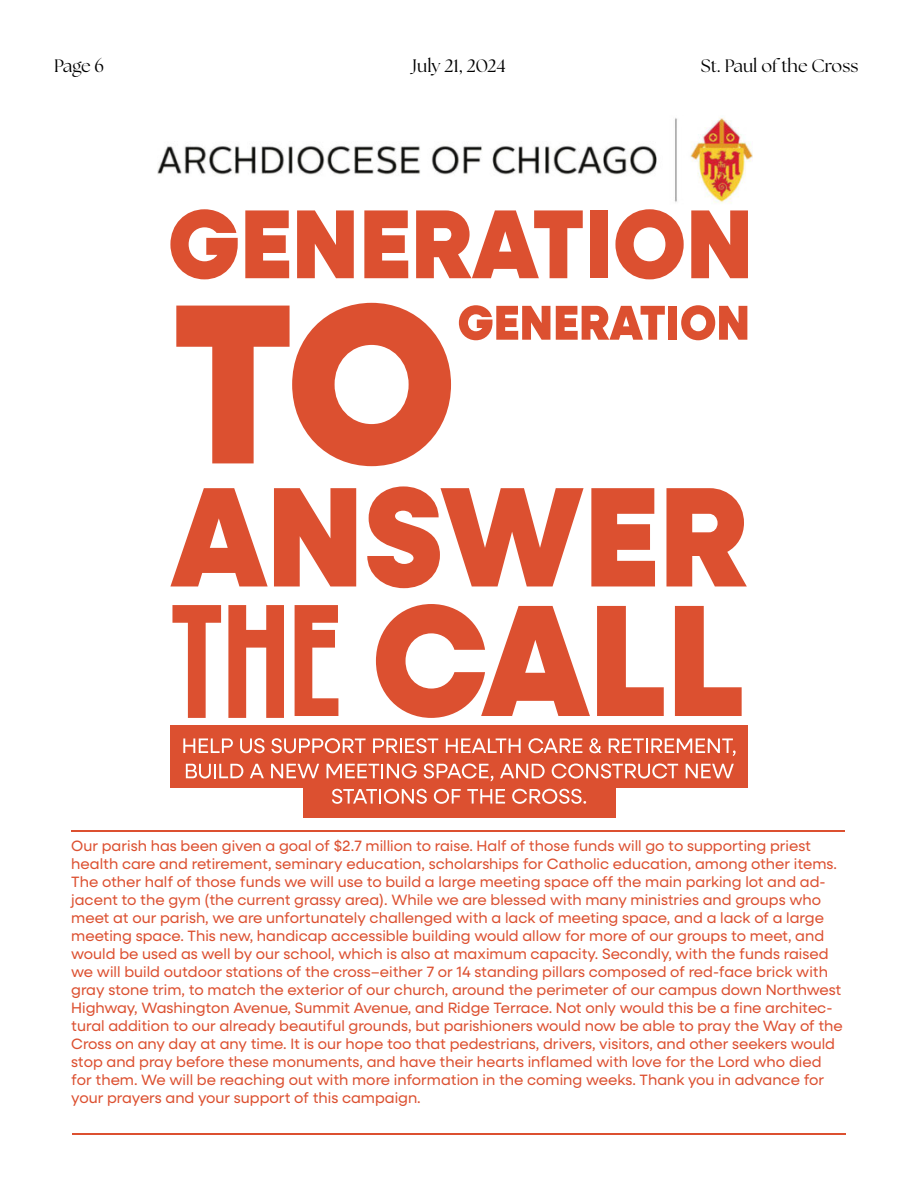
<style>
.page{position:relative;width:918px;height:1188px;background:#fff}
.page>*{position:absolute;margin:0;border:0;box-sizing:border-box;transform-origin:0 0}
.t1{font:18px "Jvdcyw The Seasons";color:#000}
.t2{font:18px "Srbjqg The Seasons";color:#000}
.t3{font:15px/18px "Neulis Sans";color:#dc5030}
</style>
<div class="page">
<svg style="left:170px;top:209px;width:68px;height:70px"></svg>
<svg style="left:245px;top:210px;width:44px;height:68px"></svg>
<svg style="left:297px;top:210px;width:57px;height:68px"></svg>
<svg style="left:364px;top:210px;width:44px;height:68px"></svg>
<svg style="left:416px;top:210px;width:167px;height:68px"></svg>
<div style="left:590px;top:210px;width:18px;height:68px;background:#dc5030"></div>
<svg style="left:615px;top:209px;width:69px;height:70px"></svg>
<svg style="left:691px;top:210px;width:57px;height:68px"></svg>
<svg style="left:176px;top:303px;width:275px;height:163px"></svg>
<svg style="left:170px;top:488px;width:98px;height:98px"></svg>
<svg style="left:274px;top:488px;width:82px;height:98px"></svg>
<svg style="left:367px;top:486px;width:217px;height:102px"></svg>
<svg style="left:591px;top:488px;width:64px;height:98px"></svg>
<svg style="left:666px;top:488px;width:81px;height:98px"></svg>
<svg style="left:172px;top:605px;width:49px;height:113px"></svg>
<svg style="left:228px;top:605px;width:56px;height:113px"></svg>
<svg style="left:295px;top:605px;width:43px;height:111px"></svg>
<svg style="left:376px;top:604px;width:214px;height:114px"></svg>
<svg style="left:597px;top:606px;width:67px;height:110px"></svg>
<svg style="left:675px;top:606px;width:67px;height:110px"></svg>
<svg style="left:459px;top:305px;width:91px;height:35px"></svg>
<svg style="left:556px;top:306px;width:109px;height:34px"></svg>
<div style="left:669px;top:306px;width:8px;height:34px;background:#dc5030"></div>
<svg style="left:681px;top:305px;width:66px;height:35px"></svg>
<img style="left:158px;top:117px;width:594px;height:86px">
<hr style="left:71px;top:830px;width:774px;height:2px;background:#dc5030">
<hr style="left:73px;top:1133px;width:773px;height:2px;background:#dc5030">
<div style="left:170px;top:725px;width:578px;height:63px;background:#dc5030"></div>
<div style="left:303px;top:783px;width:312px;height:35px;background:#dc5030"></div>
<svg style="left:183px;top:738px;width:50px;height:15px"></svg>
<svg style="left:240px;top:738px;width:25px;height:15px"></svg>
<svg style="left:272px;top:738px;width:94px;height:15px"></svg>
<svg style="left:373px;top:738px;width:65px;height:15px"></svg>
<svg style="left:446px;top:738px;width:75px;height:15px"></svg>
<svg style="left:528px;top:738px;width:54px;height:15px"></svg>
<svg style="left:589px;top:738px;width:13px;height:15px"></svg>
<svg style="left:609px;top:738px;width:127px;height:18px"></svg>
<svg style="left:186px;top:764px;width:57px;height:15px"></svg>
<svg style="left:250px;top:764px;width:14px;height:14px"></svg>
<svg style="left:271px;top:764px;width:48px;height:14px"></svg>
<svg style="left:327px;top:764px;width:90px;height:15px"></svg>
<svg style="left:424px;top:764px;width:69px;height:17px"></svg>
<svg style="left:500px;top:764px;width:45px;height:14px"></svg>
<svg style="left:552px;top:764px;width:126px;height:15px"></svg>
<svg style="left:686px;top:764px;width:48px;height:14px"></svg>
<svg style="left:332px;top:789px;width:95px;height:15px"></svg>
<svg style="left:434px;top:789px;width:27px;height:15px"></svg>
<svg style="left:467px;top:789px;width:38px;height:15px"></svg>
<svg style="left:512px;top:789px;width:74px;height:15px"></svg>
<p class="t2" style="left:54px;top:54px;width:51px">Page 6</p>
<p class="t1" style="left:412px;top:54px;width:95px">July 21, 2024</p>
<p class="t1" style="left:701px;top:54px;width:159px">St. Paul of the Cross</p>
<p class="t3" style="left:71px;top:836px;width:773px">Our parish has been given a goal of $2.7 million to raise. Half of those funds will go to supporting priest health care and retirement, seminary education, scholarships for Catholic education, among other items.<br>The other half of those funds we will use to build a large meeting space off the main parking lot and ad&shy;jacent to the gym (the current grassy area). While we are blessed with many ministries and groups who meet at our parish, we are unfortunately challenged with a lack of meeting space, and a lack of a large meeting space. This new, handicap accessible building would allow for more of our groups to meet, and would be used as well by our school, which is also at maximum capacity. Secondly, with the funds raised we will build outdoor stations of the cross–either 7 or 14 standing pillars composed of red-face brick with gray stone trim, to match the exterior of our church, around the perimeter of our campus down Northwest Highway, Washington Avenue, Summit Avenue, and Ridge Terrace. Not only would this be a fine architec&shy;tural addition to our already beautiful grounds, but parishioners would now be able to pray the Way of the Cross on any day at any time. It is our hope too that pedestrians, drivers, visitors, and other seekers would stop and pray before these monuments, and have their hearts inflamed with love for the Lord who died for them. We will be reaching out with more information in the coming weeks. Thank you in advance for your prayers and your support of this campaign.</p>
</div>
